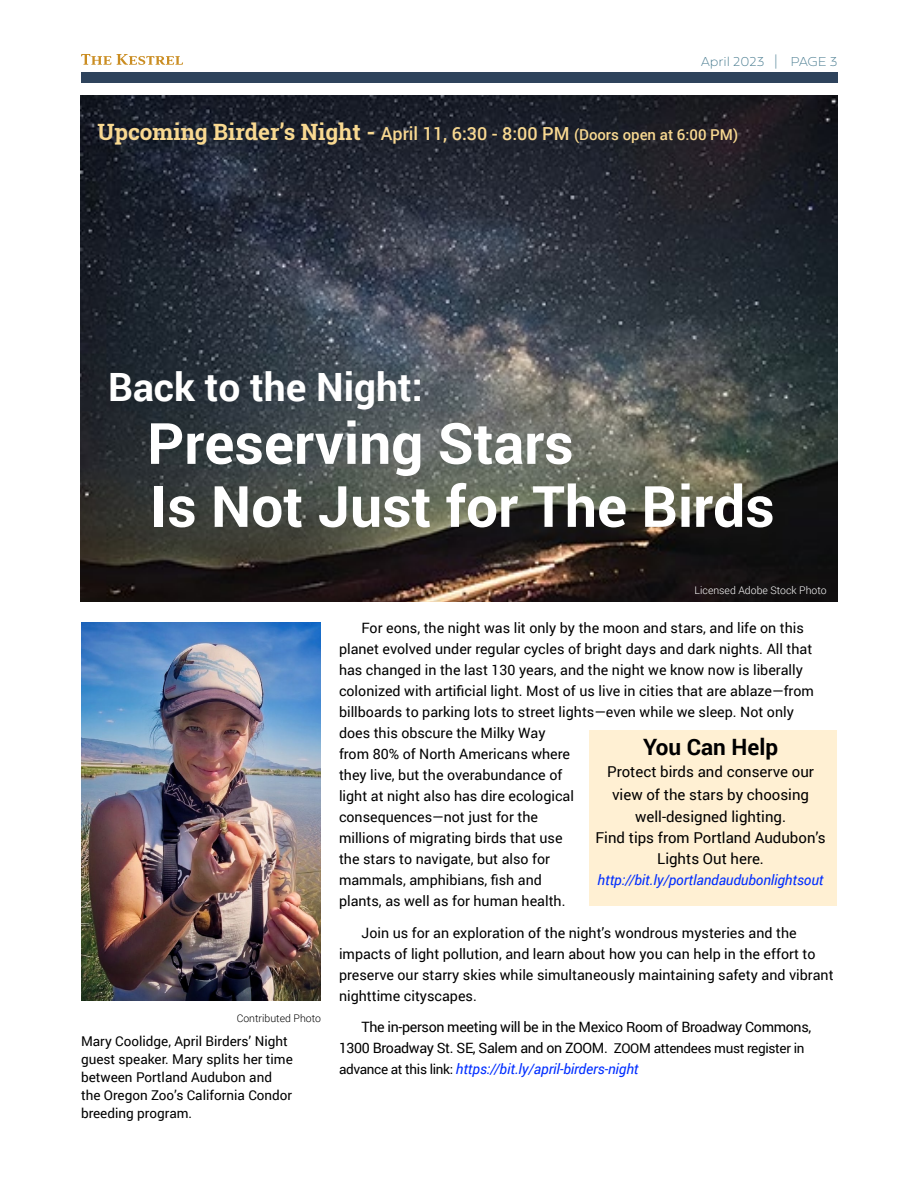
<style>
.page{position:relative;width:918px;height:1188px;background:#fff}
.page>*{position:absolute;margin:0;border:0;box-sizing:border-box;transform-origin:0 0}
.Headline{font:700 57px/63px "Roboto";color:#fff}
.Headline-2{font:700 39px "Roboto";color:#fff}
.Section_Labels{font:700 22.5px "Roboto Slab";color:#f9d991}
.Headline-3{font:700 22.5px "Roboto";color:#000}
.Headline-4{font:15px/22.5px "Roboto";color:#000;text-align:center}
.Kestrel_Text_9_5_pt{font:14.25px/21px "Roboto";color:#000}
.Kestrel_Text_9_5_pt-2{font:14.25px/21px "Roboto";letter-spacing:-.025em;color:#000}
.Headline-5{font:italic 14.25px "Roboto";letter-spacing:-.01em;color:#002eff}
.t1{font:13.5px/18px "Roboto";color:#000}
.t2{font:13.5px "Fieldwork Geo Hair";color:#45798e}
.Photo_byline{font:300 10.5px "Roboto";color:#fff}
.Photo_byline-2{font:300 10.5px "Roboto";color:#000}
.s1{font-family:"Roboto";font-weight:500;font-size:18px}
.s2{font-family:"Roboto";font-weight:500;font-size:15px}
.s3{font-size:13.5px}
.s4{font-style:italic;color:#002eff}
</style>
<div class="page">
<div style="left:81px;top:72px;width:757px;height:11px;background:#2e435c"></div>
<svg style="left:81px;top:54px;width:102px;height:11px"></svg>
<div style="left:590px;top:730px;width:247px;height:176px;background:#fff0d3"></div>
<img style="left:81px;top:96px;width:756px;height:505px">
<img style="left:81px;top:622px;width:240px;height:378px">
<p class="t2" style="left:701px;top:51px;width:138px">April 2023 | PAGE 3</p>
<p class="Section_Labels" style="left:98px;top:116px;width:642px">Upcoming Birder’s Night - <span class="s1">April 11, 6:30 - 8:00 PM</span> <span class="s2">(Doors open at 6:00 PM)</span></p>
<p class="Headline-2" style="left:108px;top:359px;width:316px">Back to the Night:</p>
<p class="Headline" style="left:147px;top:410px;width:629px">Preserving Stars<br>Is Not Just for The Birds</p>
<p class="Photo_byline-2" style="left:237px;top:1011px;width:86px">Contributed Photo</p>
<p class="t1" style="left:81px;top:1032px;width:213px">Mary Coolidge, April Birders’ Night guest speaker. Mary splits her time between Portland Audubon and the Oregon Zoo’s California Condor breeding program.</p>
<p class="Photo_byline" style="left:695px;top:583px;width:133px">Licensed Adobe Stock Photo</p>
<p class="Kestrel_Text_9_5_pt" style="left:339px;top:617px;width:476px;text-indent:22px">For eons, the night was lit only by the moon and stars, and life on this planet evolved under regular cycles of bright days and dark nights. All that has changed in the last 130 years, and the night we know now is liberally colonized with artificial light. Most of us live in cities that are ablaze—from billboards to parking lots to street lights—even while we sleep. Not only does this obscure the Milky Way<br>from 80% of North Americans where<br>they live, but the overabundance of<br>light at night also has dire ecological<br>consequences—not just for the<br>millions of migrating birds that use<br>the stars to navigate, but also for<br>mammals, amphibians, fish and<br>plants, as well as for human health.</p>
<p class="Kestrel_Text_9_5_pt" style="left:339px;top:921px;width:496px;text-indent:22px">Join us for an exploration of the night’s wondrous mysteries and the impacts of light pollution, and learn about how you can help in the effort to preserve our starry skies while simultaneously maintaining safety and vibrant nighttime cityscapes.</p>
<p class="Kestrel_Text_9_5_pt-2" style="left:339px;top:1016px;width:474px;text-indent:22px">The in-person meeting will be in the Mexico Room of Broadway Commons,<br>1300 Broadway St. SE, Salem and on ZOOM. <span class="s3">ZOOM attendees must register in advance at this link:</span> <span class="s4">https://bit.ly/april-birders-night</span></p>
<p class="Headline-3" style="left:643px;top:731px;width:136px">You Can Help</p>
<p class="Headline-4" style="left:607px;top:760px;width:208px">Protect birds and conserve our view of the stars by choosing well-designed lighting.</p>
<p class="Headline-4" style="left:596px;top:827px;width:232px;line-height:21px">Find tips from Portland Audubon’s<br>Lights Out here.</p>
<p class="Headline-5" style="left:598px;top:870px;width:228px">http://bit.ly/portlandaudubonlightsout</p>
</div>
